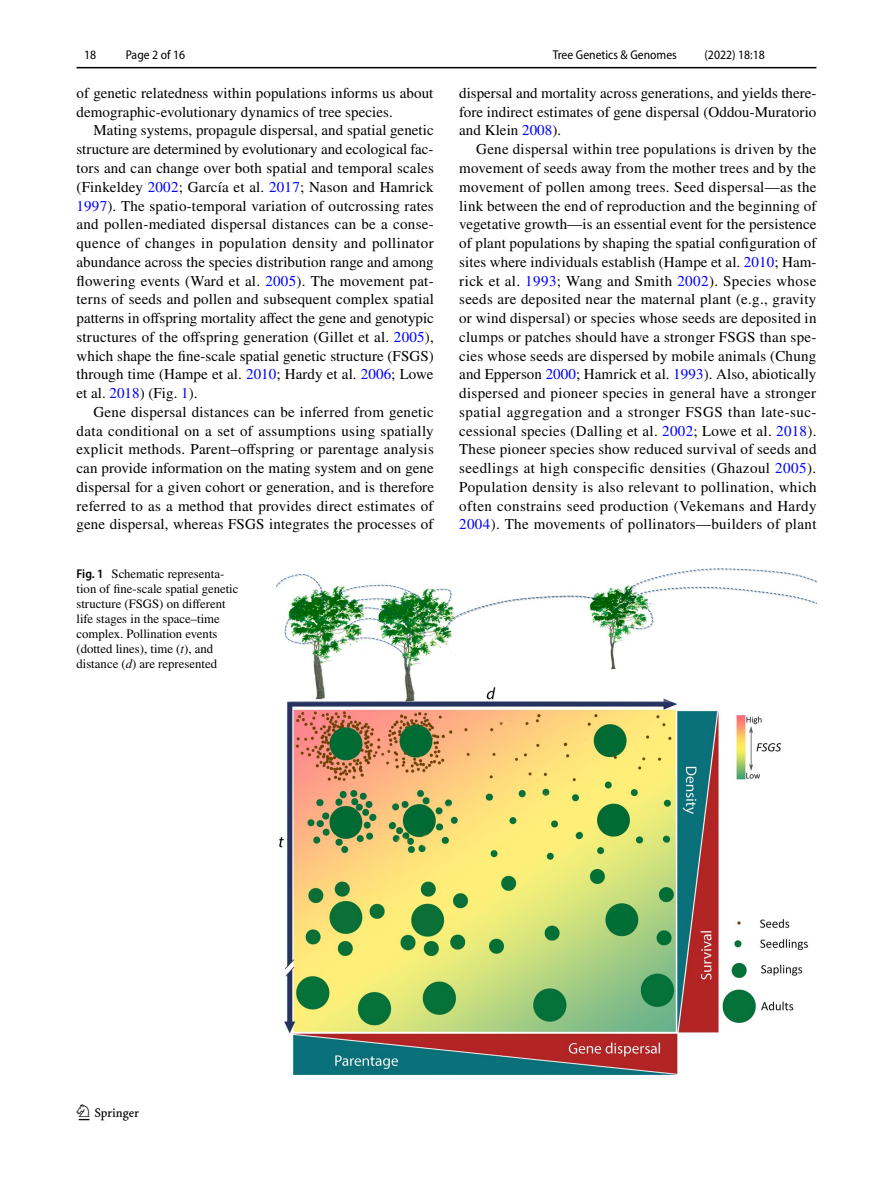
<style>
.page{position:relative;width:893px;height:1187px;background:#fff}
.page>*{position:absolute;margin:0;border:0;box-sizing:border-box;transform-origin:0 0}
.t1{font:22.5px "Springnew Regular 2";color:#000}
.t2{font:15px/18.8px "STIX";letter-spacing:.005em;color:#000;text-align:justify}
.t3{font:12.75px/15px "STIX";color:#000}
.t4{font:semi-condensed 12.75px "Myriad Pro";color:#000}
.s1{color:#00f}
.s2{font-family:"Myriad Pro";font-weight:600;font-stretch:semi-condensed}
.s3{font-style:italic}
</style>
<div class="page">
<hr style="left:77px;top:67px;width:739px;height:1px;background:#000">
<img style="left:276px;top:568px;width:540px;height:505px">
<p class="t4" style="left:84px;top:48px;width:14px">18</p>
<p class="t4" style="left:126px;top:48px;width:61px">Page 2 of 16</p>
<p class="t2" style="left:77px;top:84px;width:358px">of genetic relatedness within populations informs us about demographic-evolutionary dynamics of tree species.</p>
<p class="t2" style="left:77px;top:122px;width:359px;text-indent:17px">Mating systems, propagule dispersal, and spatial genetic structure are determined by evolutionary and ecological fac&shy;tors and can change over both spatial and temporal scales (Finkeldey <span class="s1">2002</span>; García et al. <span class="s1">2017</span>; Nason and Hamrick <span class="s1">1997</span>). The spatio-temporal variation of outcrossing rates and pollen-mediated dispersal distances can be a conse&shy;quence of changes in population density and pollinator abundance across the species distribution range and among flowering events (Ward et al. <span class="s1">2005</span>). The movement pat&shy;terns of seeds and pollen and subsequent complex spatial patterns in offspring mortality affect the gene and genotypic structures of the offspring generation (Gillet et al. <span class="s1">2005</span>), which shape the fine-scale spatial genetic structure (FSGS) through time (Hampe et al. <span class="s1">2010</span>; Hardy et al. <span class="s1">2006</span>; Lowe et al. <span class="s1">2018</span>) (Fig. <span class="s1">1</span>).</p>
<p class="t2" style="left:77px;top:403px;width:359px;text-indent:17px">Gene dispersal distances can be inferred from genetic data conditional on a set of assumptions using spatially explicit methods. Parent–offspring or parentage analysis can provide information on the mating system and on gene dispersal for a given cohort or generation, and is therefore referred to as a method that provides direct estimates of gene dispersal, whereas FSGS integrates the processes of</p>
<p class="t3" style="left:77px;top:567px;width:163px"><span class="s2">Fig. 1</span> Schematic representa&shy;tion of fine-scale spatial genetic structure (FSGS) on different life stages in the space–time complex. Pollination events (dotted lines), time (<span class="s3">t</span>), and distance (<span class="s3">d</span>) are represented</p>
<p class="t4" style="left:553px;top:48px;width:126px">Tree Genetics &amp; Genomes</p>
<p class="t4" style="left:704px;top:48px;width:62px">(2022) 18:18</p>
<p class="t2" style="left:459px;top:84px;width:359px">dispersal and mortality across generations, and yields there&shy;fore indirect estimates of gene dispersal (Oddou-Muratorio and Klein <span class="s1">2008</span>).</p>
<p class="t2" style="left:459px;top:141px;width:359px;text-indent:17px">Gene dispersal within tree populations is driven by the movement of seeds away from the mother trees and by the movement of pollen among trees. Seed dispersal—as the link between the end of reproduction and the beginning of vegetative growth—is an essential event for the persistence of plant populations by shaping the spatial configuration of sites where individuals establish (Hampe et al. <span class="s1">2010</span>; Ham&shy;rick et al. <span class="s1">1993</span>; Wang and Smith <span class="s1">2002</span>). Species whose seeds are deposited near the maternal plant (e.g., gravity or wind dispersal) or species whose seeds are deposited in clumps or patches should have a stronger FSGS than spe&shy;cies whose seeds are dispersed by mobile animals (Chung and Epperson <span class="s1">2000</span>; Hamrick et al. <span class="s1">1993</span>). Also, abiotically dispersed and pioneer species in general have a stronger spatial aggregation and a stronger FSGS than late-suc&shy;cessional species (Dalling et al. <span class="s1">2002</span>; Lowe et al. <span class="s1">2018</span>).<br>These pioneer species show reduced survival of seeds and seedlings at high conspecific densities (Ghazoul <span class="s1">2005</span>).<br>Population density is also relevant to pollination, which often constrains seed production (Vekemans and Hardy <span class="s1">2004</span>). The movements of pollinators—builders of plant</p>
<h1 class="t1" style="left:79px;top:1104px;width:62px">1 3</h1>
</div>
